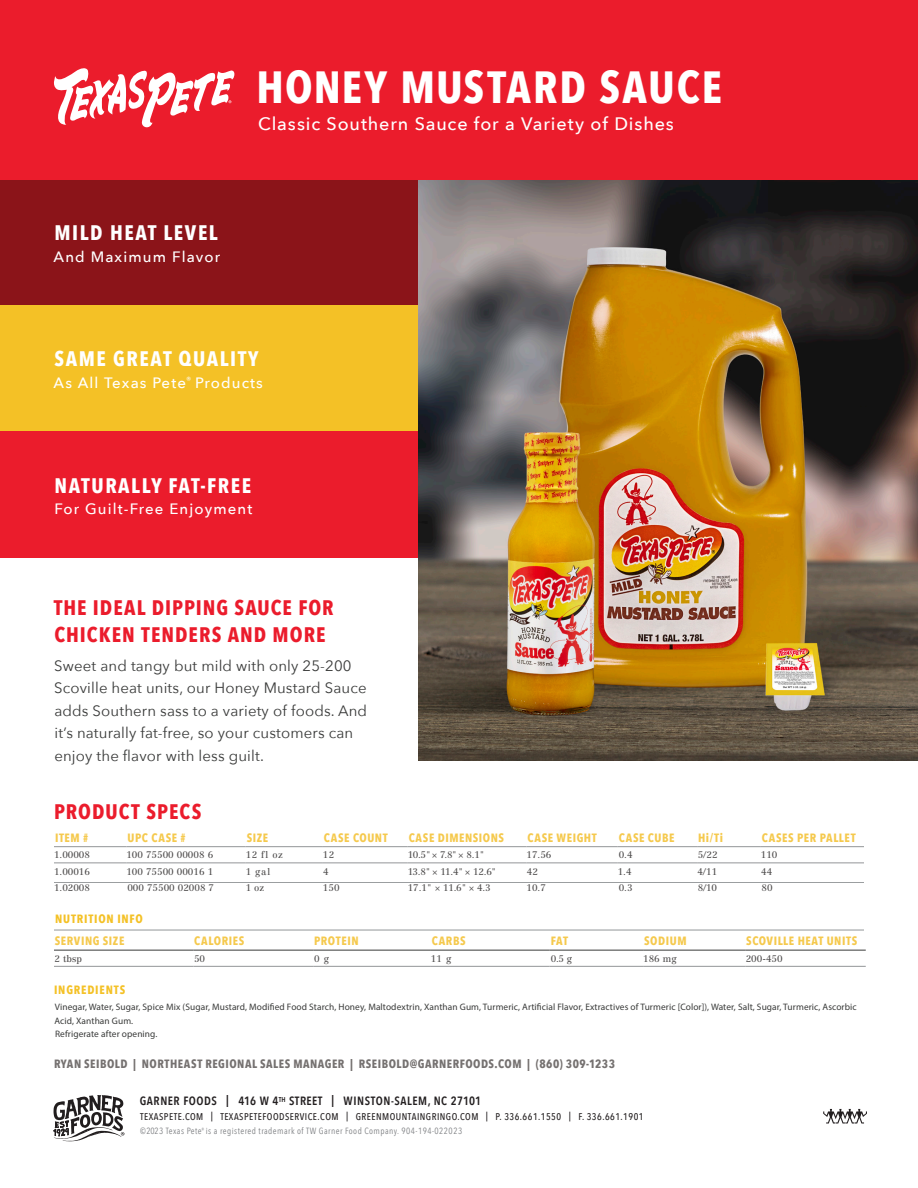
<style>
.page{position:relative;width:918px;height:1188px;background:#fff}
.page>*{position:absolute;margin:0;border:0;box-sizing:border-box;transform-origin:0 0}
.t1{font:700 45px "Avenir Next Condensed";letter-spacing:.04em;color:#fff}
.t2{font:700 21px/27px "Avenir Next Condensed";letter-spacing:.05em;color:#eb1c2c}
.t3{font:700 21px "Avenir Next Condensed";letter-spacing:.075em;color:#fff}
.t4{font:500 18px "Avenir Next";letter-spacing:.05em;color:#fff}
.t5{font:15px/22.5px "Avenir Next";letter-spacing:.01em;color:#393a39}
.t6{font:500 15px "Avenir Next";letter-spacing:.075em;color:#fff}
.t7{font:700 12px "Avenir Next Condensed";letter-spacing:.045em;color:#f5c94d}
.t8{font:700 12px "Avenir Next Condensed";letter-spacing:.04em;color:#757170}
.t9{font:600 12px "Avenir Next Condensed";letter-spacing:.05em;color:#231f20}
.t10{font:700 12px "Avenir Next Condensed";letter-spacing:.07em;color:#f4c126}
.t11{font:500 9.75px "Avenir Next Condensed";letter-spacing:.05em;color:#231f20}
.t12{font:9.3px/13.5px "Myriad Pro";letter-spacing:.01em;color:#393a39}
.t13{font:9.3px "Centennial";color:#4e4c4c}
.t14{font:9px "Avenir Next Condensed";letter-spacing:.05em;color:#808285}
</style>
<div class="page">
<svg style="left:823px;top:1109px;width:44px;height:15px"></svg>
<div style="left:0;top:179px;width:526px;height:126px;background:#8b1419"></div>
<div style="left:0;top:305px;width:526px;height:127px;background:#f4c126"></div>
<div style="left:0;top:431px;width:526px;height:127px;background:#eb1c2c"></div>
<img style="left:418px;top:179px;width:500px;height:581px">
<div style="left:0;top:0;width:918px;height:179px;background:#eb1c2c"></div>
<svg style="left:54px;top:68px;width:180px;height:59px"></svg>
<hr style="left:54px;top:846px;width:72px;height:1px;background:#939598">
<hr style="left:126px;top:846px;width:120px;height:1px;background:#939598">
<hr style="left:246px;top:846px;width:77px;height:1px;background:#939598">
<hr style="left:323px;top:846px;width:85px;height:1px;background:#939598">
<hr style="left:408px;top:846px;width:118px;height:1px;background:#939598">
<hr style="left:526px;top:846px;width:92px;height:1px;background:#939598">
<hr style="left:618px;top:846px;width:79px;height:1px;background:#939598">
<hr style="left:697px;top:846px;width:64px;height:1px;background:#939598">
<hr style="left:761px;top:846px;width:103px;height:1px;background:#939598">
<hr style="left:54px;top:863px;width:72px;height:1px;background:#939598">
<hr style="left:126px;top:863px;width:120px;height:1px;background:#939598">
<hr style="left:246px;top:863px;width:77px;height:1px;background:#939598">
<hr style="left:323px;top:863px;width:85px;height:1px;background:#939598">
<hr style="left:408px;top:863px;width:118px;height:1px;background:#939598">
<hr style="left:526px;top:863px;width:92px;height:1px;background:#939598">
<hr style="left:618px;top:863px;width:79px;height:1px;background:#939598">
<hr style="left:697px;top:863px;width:64px;height:1px;background:#939598">
<hr style="left:761px;top:863px;width:103px;height:1px;background:#939598">
<svg style="left:53px;top:1095px;width:71px;height:46px"></svg>
<hr style="left:54px;top:966px;width:139px;height:1px;background:#939598">
<hr style="left:193px;top:966px;width:120px;height:1px;background:#939598">
<hr style="left:313px;top:966px;width:118px;height:1px;background:#939598">
<hr style="left:431px;top:966px;width:119px;height:1px;background:#939598">
<hr style="left:550px;top:966px;width:93px;height:1px;background:#939598">
<hr style="left:643px;top:966px;width:102px;height:1px;background:#939598">
<hr style="left:745px;top:966px;width:121px;height:1px;background:#939598">
<hr style="left:54px;top:950px;width:139px;height:1px;background:#393a39">
<hr style="left:193px;top:950px;width:120px;height:1px;background:#393a39">
<hr style="left:313px;top:950px;width:118px;height:1px;background:#393a39">
<hr style="left:431px;top:950px;width:119px;height:1px;background:#393a39">
<hr style="left:550px;top:950px;width:93px;height:1px;background:#393a39">
<hr style="left:643px;top:950px;width:102px;height:1px;background:#393a39">
<hr style="left:745px;top:950px;width:121px;height:1px;background:#393a39">
<hr style="left:54px;top:882px;width:810px;height:1px;background:#939698">
<hr style="left:54px;top:930px;width:810px;height:1px;background:#939698">
<p class="t3" style="left:54px;top:220px;width:165px">MILD HEAT LEVEL</p>
<p class="t6" style="left:54px;top:244px;width:168px">And Maximum Flavor</p>
<p class="t1" style="left:257px;top:59px;width:467px">HONEY MUSTARD SAUCE</p>
<p class="t4" style="left:258px;top:108px;width:417px">Classic Southern Sauce for a Variety of Dishes</p>
<p class="t3" style="left:54px;top:346px;width:205px">SAME GREAT QUALITY</p>
<p class="t6" style="left:54px;top:370px;width:211px">As All Texas Pete<sup>®</sup> Products</p>
<p class="t3" style="left:54px;top:472px;width:198px">NATURALLY FAT-FREE</p>
<p class="t6" style="left:55px;top:496px;width:199px">For Guilt-Free Enjoyment</p>
<p class="t2" style="left:54px;top:594px;width:281px">THE IDEAL DIPPING SAUCE FOR<br>CHICKEN TENDERS AND MORE</p>
<p class="t5" style="left:54px;top:654px;width:314px">Sweet and tangy but mild with only 25-200<br>Scoville heat units, our Honey Mustard Sauce adds Southern sass to a variety of foods. And it’s naturally fat-free, so your customers can enjoy the flavor with less guilt.</p>
<p class="t2" style="left:54px;top:798px;width:149px">PRODUCT SPECS</p>
<p class="t7" style="left:55px;top:830px;width:35px">ITEM #</p>
<p class="t7" style="left:128px;top:830px;width:60px">UPC CASE #</p>
<p class="t7" style="left:247px;top:830px;width:23px">SIZE</p>
<p class="t7" style="left:324px;top:830px;width:65px">CASE COUNT</p>
<p class="t7" style="left:409px;top:830px;width:97px">CASE DIMENSIONS</p>
<p class="t7" style="left:527px;top:830px;width:71px">CASE WEIGHT</p>
<p class="t7" style="left:619px;top:830px;width:57px">CASE CUBE</p>
<p class="t7" style="left:698px;top:830px;width:26px">Hi/Ti</p>
<p class="t7" style="left:762px;top:830px;width:95px">CASES PER PALLET</p>
<p class="t13" style="left:54px;top:849px;width:38px">1.00008</p>
<p class="t13" style="left:126px;top:849px;width:88px">100 75500 00008 6</p>
<p class="t13" style="left:246px;top:849px;width:39px">12 fl oz</p>
<p class="t13" style="left:323px;top:849px;width:13px">12</p>
<p class="t13" style="left:408px;top:849px;width:78px">10.5" × 7.8" × 8.1"</p>
<p class="t13" style="left:526px;top:849px;width:26px">17.56</p>
<p class="t13" style="left:619px;top:849px;width:15px">0.4</p>
<p class="t13" style="left:698px;top:849px;width:21px">5/22</p>
<p class="t13" style="left:761px;top:849px;width:18px">110</p>
<p class="t13" style="left:54px;top:866px;width:38px">1.00016</p>
<p class="t13" style="left:126px;top:866px;width:88px">100 75500 00016 1</p>
<p class="t13" style="left:246px;top:866px;width:26px">1 gal</p>
<p class="t13" style="left:323px;top:866px;width:7px">4</p>
<p class="t13" style="left:408px;top:866px;width:90px">13.8" × 11.4" × 12.6"</p>
<p class="t13" style="left:527px;top:866px;width:13px">42</p>
<p class="t13" style="left:618px;top:866px;width:15px">1.4</p>
<p class="t13" style="left:697px;top:866px;width:21px">4/11</p>
<p class="t13" style="left:761px;top:866px;width:13px">44</p>
<p class="t13" style="left:54px;top:882px;width:38px">1.02008</p>
<p class="t13" style="left:127px;top:882px;width:88px">000 75500 02008 7</p>
<p class="t13" style="left:246px;top:882px;width:20px">1 oz</p>
<p class="t13" style="left:323px;top:882px;width:18px">150</p>
<p class="t13" style="left:408px;top:882px;width:84px">17.1" × 11.6" × 4.3</p>
<p class="t13" style="left:526px;top:882px;width:21px">10.7</p>
<p class="t13" style="left:619px;top:882px;width:15px">0.3</p>
<p class="t13" style="left:698px;top:882px;width:21px">8/10</p>
<p class="t13" style="left:762px;top:882px;width:13px">80</p>
<p class="t10" style="left:55px;top:911px;width:89px">NUTRITION INFO</p>
<p class="t7" style="left:55px;top:934px;width:71px">SERVING SIZE</p>
<p class="t7" style="left:194px;top:934px;width:52px">CALORIES</p>
<p class="t7" style="left:314px;top:934px;width:46px">PROTEIN</p>
<p class="t7" style="left:432px;top:934px;width:35px">CARBS</p>
<p class="t7" style="left:551px;top:934px;width:19px">FAT</p>
<p class="t7" style="left:644px;top:934px;width:44px">SODIUM</p>
<p class="t7" style="left:746px;top:934px;width:113px">SCOVILLE HEAT UNITS</p>
<p class="t13" style="left:55px;top:953px;width:29px">2 tbsp</p>
<p class="t13" style="left:194px;top:953px;width:13px">50</p>
<p class="t13" style="left:314px;top:953px;width:16px">0 g</p>
<p class="t13" style="left:431px;top:953px;width:22px">11 g</p>
<p class="t13" style="left:551px;top:953px;width:23px">0.5 g</p>
<p class="t13" style="left:643px;top:953px;width:35px">186 mg</p>
<p class="t13" style="left:746px;top:953px;width:38px">200-450</p>
<p class="t10" style="left:54px;top:982px;width:73px">INGREDIENTS</p>
<p class="t12" style="left:55px;top:1000px;width:804px">Vinegar, Water, Sugar, Spice Mix (Sugar, Mustard, Modified Food Starch, Honey, Maltodextrin, Xanthan Gum, Turmeric, Artificial Flavor, Extractives of Turmeric [Color]), Water, Salt, Sugar, Turmeric, Ascorbic<br>Acid, Xanthan Gum.</p>
<p class="t12" style="left:55px;top:1027px;width:104px">Refrigerate after opening.</p>
<p class="t8" style="left:54px;top:1057px;width:563px">RYAN SEIBOLD | NORTHEAST REGIONAL SALES MANAGER | RSEIBOLD@GARNERFOODS.COM | (860) 309-1233</p>
<p class="t9" style="left:140px;top:1091px;width:343px">GARNER FOODS | 416 W 4<sup>TH</sup> STREET | WINSTON-SALEM, NC 27101</p>
<p class="t11" style="left:140px;top:1111px;width:505px">TEXASPETE.COM | TEXASPETEFOODSERVICE.COM | GREENMOUNTAINGRINGO.COM | P. 336.661.1550 | F. 336.661.1901</p>
<p class="t14" style="left:140px;top:1123px;width:324px">©2023 Texas Pete<sup>®</sup> is a registered trademark of TW Garner Food Company. 904-194-022023</p>
</div>
